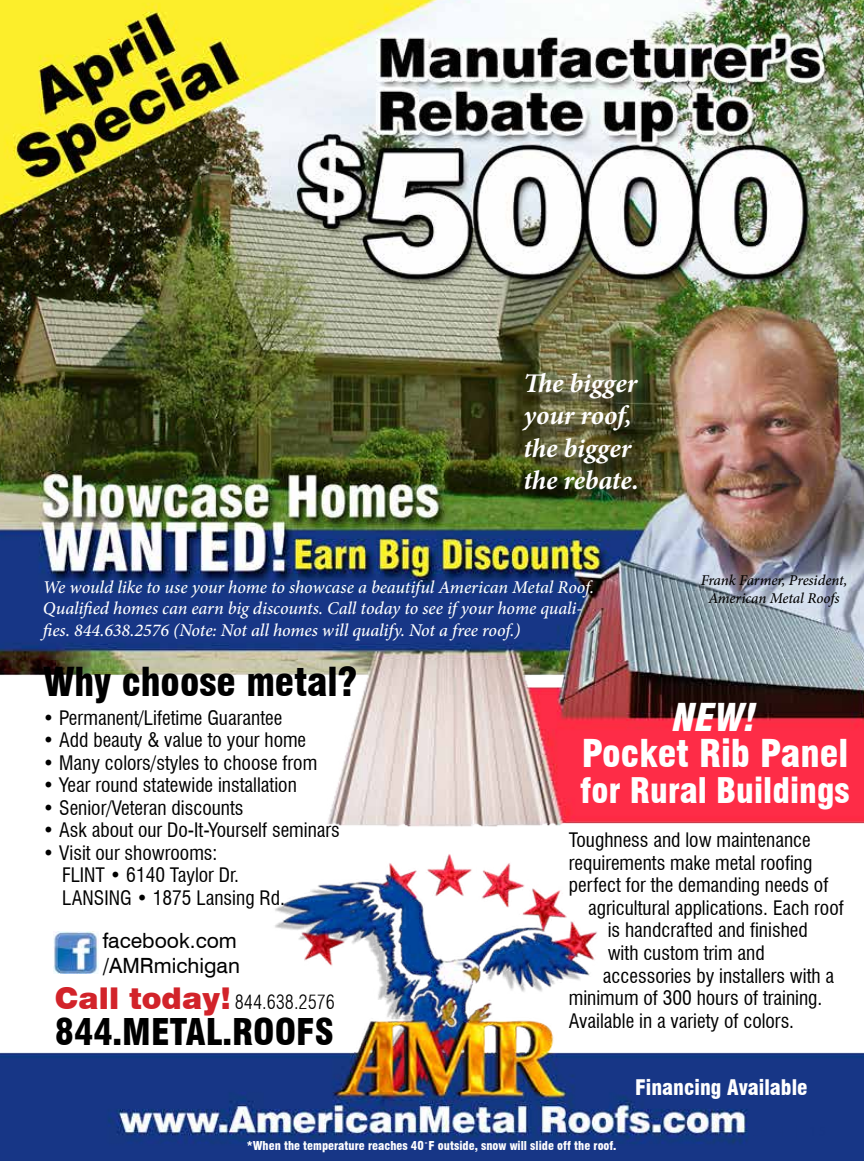
<style>
.page{position:relative;width:864px;height:1161px;background:#fff}
.page>*{position:absolute;margin:0;border:0;box-sizing:border-box;transform-origin:0 0}
.t1{font:900 condensed 39px "Swiss 721 BT";color:#000}
.t2{font:900 condensed 37.5px "Swiss 721 BT";color:#fff}
.t3{font:italic 900 condensed 37.5px "Swiss 721 BT";color:#fff}
.t4{font:900 condensed 36px "Swiss 721 BT";color:#000}
.t5{font:900 condensed 34.5px "Swiss 721 BT";color:#fff}
.t6{font:900 30px "Swiss 721 BT";color:#d2232a}
.t7{font:italic 700 27px/32.4px "Minion Pro";letter-spacing:-.005em;color:#fff}
.t8{font:21px/25.2px "Swiss 721 BT";color:#000}
.t9{font:900 condensed 21px "Swiss 721 BT";color:#fff}
.t10{font:condensed 19.5px/22.5px "Swiss 721 BT";color:#000}
.t11{font:300 condensed 19.5px "Swiss 721 BT";color:#000}
.t12{font:italic 500 18px/21.6px "Minion Pro";letter-spacing:-.005em;color:#fff}
.t13{font:italic 500 15px/18px "Minion Pro";letter-spacing:-.005em;color:#000;text-align:center}
.t14{font:900 condensed 12px "Swiss 721 BT";color:#fff}
.s1{font-family:"Minion Pro";font-weight:400;font-stretch:normal}
</style>
<div class="page">
<img style="left:0;top:0;width:864px;height:1161px">
<img style="left:53px;top:932px;width:45px;height:42px">
<div style="left:693px;top:565px;width:161px;height:50px;background:#fff;opacity:.75"></div>
<div style="left:525px;top:375px;width:131px;height:133px;background:#000;opacity:.75"></div>
<svg style="left:22px;top:1134px;width:8px;height:27px"></svg>
<svg style="left:841px;top:1134px;width:9px;height:27px"></svg>
<h3 class="t7" style="left:523px;top:367px;width:117px">The bigger your roof, the bigger the rebate.</h3>
<p class="t12" style="left:43px;top:576px;width:553px">We would like to use your home to showcase a beautiful American Metal Roof.<br>Qualified homes can earn big discounts. Call today to see if your home quali&shy;fies. 844.638.2576 (Note: Not all homes will qualify. Not a free roof.)</p>
<p class="t13" style="left:701px;top:571px;width:148px">Frank Farmer, President,<br>American Metal Roofs</p>
<h1 class="t1" style="left:43px;top:659px;width:316px">Why choose metal?</h1>
<p class="t10" style="left:43px;top:706px;width:241px">• Permanent/Lifetime Guarantee</p>
<p class="t10" style="left:43px;top:729px;width:265px">• Add beauty &amp; value to your home</p>
<p class="t10" style="left:43px;top:751px;width:276px">• Many colors/styles to choose from</p>
<p class="t10" style="left:43px;top:774px;width:256px">• Year round statewide installation</p>
<p class="t10" style="left:43px;top:796px;width:202px">• Senior/Veteran discounts</p>
<p class="t10" style="left:43px;top:819px;width:299px">• Ask about our Do-It-Yourself seminars</p>
<p class="t10" style="left:62px;top:841px;width:224px;text-indent:-19px">• Visit our showrooms:<br>FLINT • 6140 Taylor Dr.<br>LANSING • 1875 Lansing Rd.</p>
<p class="t8" style="left:103px;top:928px;width:139px">facebook.com /AMRmichigan</p>
<h3 class="t6" style="left:55px;top:980px;width:178px">Call today!</h3>
<h3 class="t4" style="left:55px;top:1010px;width:280px">844.METAL.ROOFS</h3>
<p class="t11" style="left:235px;top:991px;width:102px">844.638.2576</p>
<h2 class="t3" style="left:673px;top:695px;width:85px">NEW!</h2>
<h2 class="t2" style="left:582px;top:731px;width:268px">Pocket Rib Panel</h2>
<h3 class="t5" style="left:580px;top:770px;width:271px">for Rural Buildings</h3>
<p class="t10" style="left:569px;top:829px;width:243px">Toughness and low maintenance</p>
<p class="t10" style="left:569px;top:852px;width:245px">requirements make metal roofing</p>
<p class="t10" style="left:569px;top:874px;width:261px">perfect for the demanding needs of</p>
<p class="t10" style="left:588px;top:897px;width:257px">agricultural applications. Each roof</p>
<p class="t10" style="left:608px;top:919px;width:202px">is handcrafted and finished</p>
<p class="t10" style="left:608px;top:942px;width:158px">with custom trim and</p>
<p class="t10" style="left:603px;top:964px;width:233px">accessories by installers with a</p>
<p class="t10" style="left:569px;top:987px;width:255px">minimum of 300 hours of training.</p>
<p class="t10" style="left:569px;top:1009px;width:227px">Available in a variety of colors.</p>
<p class="t9" style="left:635px;top:1075px;width:174px">Financing Available</p>
<p class="t14" style="left:247px;top:1139px;width:371px">*When the temperature reaches 40<span class="s1">˚</span>F outside, snow will slide off the roof.</p>
</div>
